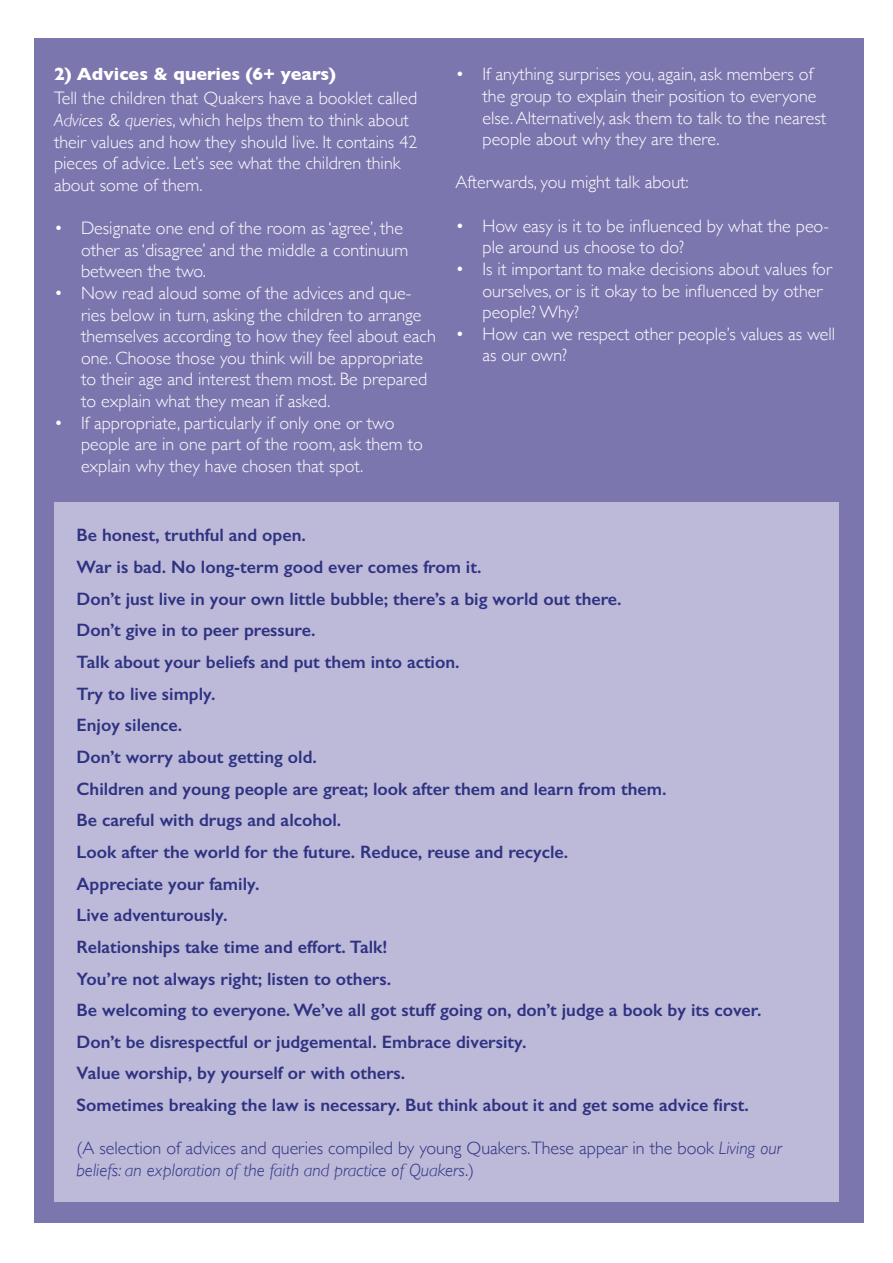
<style>
.page{position:relative;width:893px;height:1263px;background:#fff}
.page>*{position:absolute;margin:0;border:0;box-sizing:border-box;transform-origin:0 0}
.t1{font:300 18px/21.6px "Gill Sans";color:#fff}
.t2{font:600 18px/31.7px "Gill Sans";color:#2e3281}
.t3{font:300 18px/21.6px "Gill Sans";color:#2e3281}
.t4{font:700 18px "Gill Sans";color:#fff}
.s1{font-style:italic}
</style>
<div class="page">
<div style="left:34px;top:38px;width:829px;height:1184px;background:#7c76af"></div>
<div style="left:54px;top:502px;width:785px;height:699px;background:#bdb9d9"></div>
<p class="t4" style="left:54px;top:60px;width:284px">2) Advices &amp; queries (6+ years)</p>
<p class="t1" style="left:54px;top:87px;width:365px">Tell the children that Quakers have a booklet called <span class="s1">Advices &amp; queries</span>, which helps them to think about their values and how they should live. It contains 42 pieces of advice. Let’s see what the children think about some of them.</p>
<p class="t1" style="left:81px;top:217px;width:329px;text-indent:-27px">• Designate one end of the room as ‘agree’, the other as ‘disagree’ and the middle a continuum between the two.</p>
<p class="t1" style="left:81px;top:281px;width:356px;text-indent:-27px">• Now read aloud some of the advices and que&shy;ries below in turn, asking the children to arrange themselves according to how they feel about each one. Choose those you think will be appropriate to their age and interest them most. Be prepared to explain what they mean if asked.</p>
<p class="t1" style="left:81px;top:411px;width:343px;text-indent:-27px">• If appropriate, particularly if only one or two people are in one part of the room, ask them to explain why they have chosen that spot.</p>
<p class="t1" style="left:482px;top:63px;width:345px;text-indent:-27px">• If anything surprises you, again, ask members of the group to explain their position to everyone else. Alternatively, ask them to talk to the nearest people about why they are there.</p>
<p class="t1" style="left:455px;top:171px;width:235px">Afterwards, you might talk about:</p>
<p class="t1" style="left:482px;top:214px;width:348px;text-indent:-27px">• How easy is it to be influenced by what the peo&shy;ple around us choose to do?</p>
<p class="t1" style="left:482px;top:257px;width:351px;text-indent:-27px">• Is it important to make decisions about values for ourselves, or is it okay to be influenced by other people? Why?</p>
<p class="t1" style="left:482px;top:322px;width:354px;text-indent:-27px">• How can we respect other people’s values as well as our own?</p>
<p class="t2" style="left:77px;top:519px;width:686px">Be honest, truthful and open.<br>War is bad. No long-term good ever comes from it.<br>Don’t just live in your own little bubble; there’s a big world out there.<br>Don’t give in to peer pressure.<br>Talk about your beliefs and put them into action.<br>Try to live simply.<br>Enjoy silence.<br>Don’t worry about getting old.<br>Children and young people are great; look after them and learn from them.<br>Be careful with drugs and alcohol.<br>Look after the world for the future. Reduce, reuse and recycle.<br>Appreciate your family.<br>Live adventurously.<br>Relationships take time and effort. Talk!<br>You’re not always right; listen to others.<br>Be welcoming to everyone. We’ve all got stuff going on, don’t judge a book by its cover.<br>Don’t be disrespectful or judgemental. Embrace diversity.<br>Value worship, by yourself or with others.<br>Sometimes breaking the law is necessary. But think about it and get some advice first.</p>
<p class="t3" style="left:77px;top:1137px;width:706px">(A selection of advices and queries compiled by young Quakers.These appear in the book <span class="s1">Living our beliefs: an exploration of the faith and practice of Quakers</span>.)</p>
</div>
